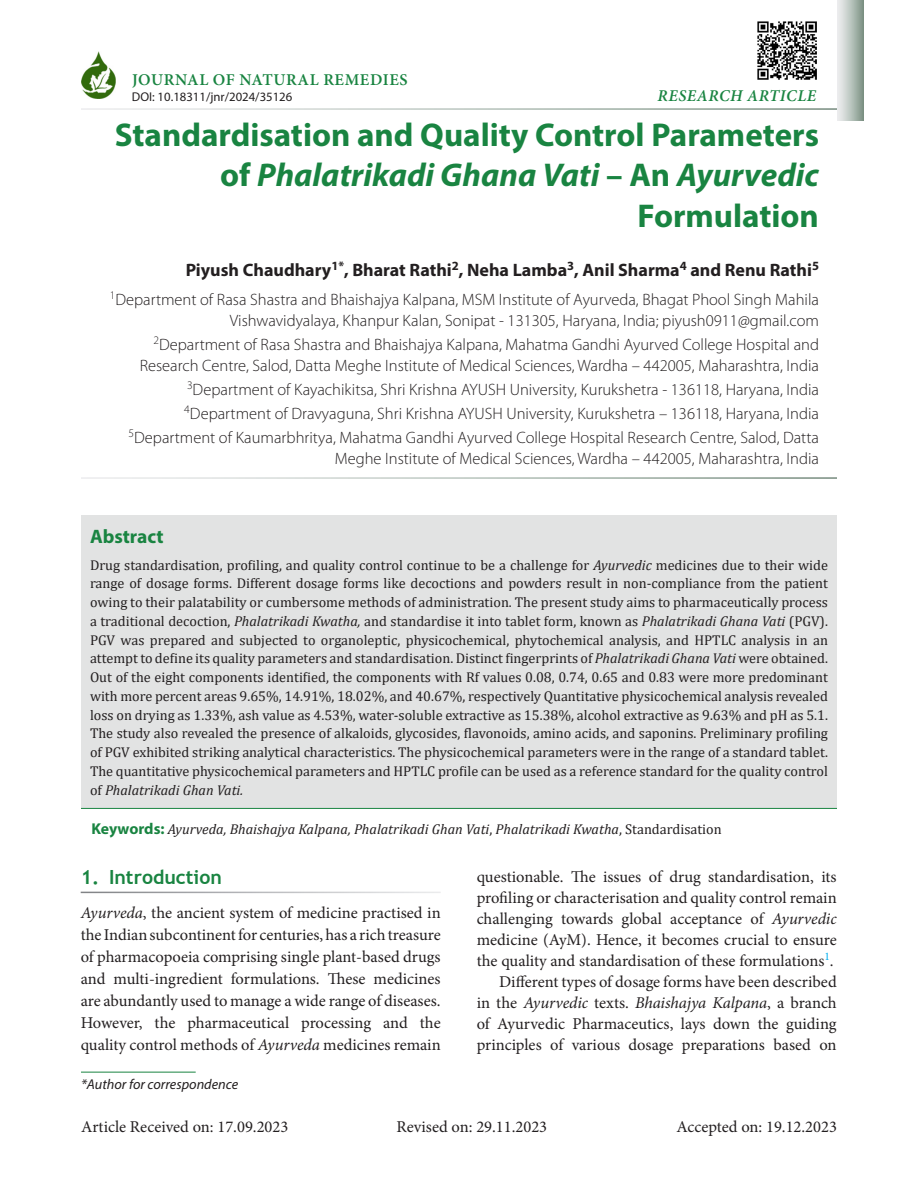
<style>
.page{position:relative;width:918px;height:1188px;background:#fff}
.page>*{position:absolute;margin:0;border:0;box-sizing:border-box;transform-origin:0 0}
.Article_title{font:700 33px/40.5px "Myriad Pro";color:#198441;text-align:right}
.A_level{font:700 19.5px "Trebuchet MS";color:#198441}
.Abstarct_head{font:700 19.5px "Myriad Pro";color:#198441}
.Author_group{font:700 18px "Myriad Pro";color:#231f20}
.Author_affiliation{font:300 16.5px/21px "Myriad Pro";color:#231f20;text-align:right}
.Para_flush{font:16.5px/22px "Minion Pro";letter-spacing:-.005em;color:#231f20;text-align:justify}
.Para_indent{font:16.5px/21px "Minion Pro";color:#231f20;text-align:justify}
.Article_history{font:16.5px "Minion Pro";color:#231f20}
.Journal_title{font:600 16.5px "Minion Pro";letter-spacing:.035em;color:#198441}
.Article_type{font:italic 600 16.5px "Minion Pro";letter-spacing:.035em;color:#198441}
.Abstract_text{font:14.25px/18.8px "Cambria";color:#231f20;text-align:justify}
.Keywords{font:italic 14.25px "Cambria";color:#231f20}
.Footnote1{font:italic 14.25px "Myriad Pro";color:#231f20}
.DOI{font:12.75px "Myriad Pro";color:#231f20}
.s1{font-style:italic}
.s2{font-family:"Myriad Pro";font-weight:700;font-style:normal;font-size:15.75px;color:#198441}
.s3{font-style:normal}
</style>
<div class="page">
<svg style="left:837px;top:0;width:27px;height:121px;background:#b8c3bd"></svg>
<img style="left:81px;top:52px;width:35px;height:46px">
<div style="left:81px;top:515px;width:756px;height:293px;background:#e2e3e3"></div>
<hr style="left:81px;top:808px;width:756px;height:1px;background:#198441">
<img style="left:758px;top:21px;width:58px;height:59px">
<hr style="left:81px;top:1072px;width:115px;height:1px;background:#198441">
<p class="Journal_title" style="left:132px;top:68px;width:277px">JOURNAL OF NATURAL REMEDIES</p>
<p class="DOI" style="left:132px;top:89px;width:162px">DOI: 10.18311/jnr/2024/35126</p>
<p class="Article_type" style="left:658px;top:84px;width:160px">RESEARCH ARTICLE</p>
<p class="Article_title" style="left:115px;top:113px;width:706px">Standardisation and Quality Control Parameters of <span class="s1">Phalatrikadi Ghana Vati</span> – An <span class="s1">Ayurvedic<br></span>Formulation</p>
<p class="Author_group" style="left:186px;top:258px;width:635px">Piyush Chaudhary<sup>1*</sup>, Bharat Rathi<sup>2</sup>, Neha Lamba<sup>3</sup>, Anil Sharma<sup>4</sup> and Renu Rathi<sup>5</sup></p>
<p class="Author_affiliation" style="left:110px;top:289px;width:711px"><sup>1</sup>Department of Rasa Shastra and Bhaishajya Kalpana, MSM Institute of Ayurveda, Bhagat Phool Singh Mahila<br>Vishwavidyalaya, Khanpur Kalan, Sonipat - 131305, Haryana, India; piyush0911@gmail.com</p>
<p class="Author_affiliation" style="left:140px;top:334px;width:681px"><sup>2</sup>Department of Rasa Shastra and Bhaishajya Kalpana, Mahatma Gandhi Ayurved College Hospital and<br>Research Centre, Salod, Datta Meghe Institute of Medical Sciences, Wardha – 442005, Maharashtra, India</p>
<p class="Author_affiliation" style="left:187px;top:379px;width:634px"><sup>3</sup>Department of Kayachikitsa, Shri Krishna AYUSH University, Kurukshetra - 136118, Haryana, India</p>
<p class="Author_affiliation" style="left:184px;top:403px;width:636px"><sup>4</sup>Department of Dravyaguna, Shri Krishna AYUSH University, Kurukshetra – 136118, Haryana, India</p>
<p class="Author_affiliation" style="left:129px;top:427px;width:692px"><sup>5</sup>Department of Kaumarbhritya, Mahatma Gandhi Ayurved College Hospital Research Centre, Salod, Datta<br>Meghe Institute of Medical Sciences, Wardha – 442005, Maharashtra, India</p>
<p class="Abstarct_head" style="left:90px;top:524px;width:75px">Abstract</p>
<p class="Abstract_text" style="left:90px;top:555px;width:740px">Drug standardisation, profiling, and quality control continue to be a challenge for <span class="s1">Ayurvedic</span> medicines due to their wide range of dosage forms. Different dosage forms like decoctions and powders result in non-compliance from the patient owing to their palatability or cumbersome methods of administration. The present study aims to pharmaceutically process a traditional decoction, <span class="s1">Phalatrikadi Kwatha,</span> and standardise it into tablet form, known as <span class="s1">Phalatrikadi Ghana Vati</span> (PGV).<br>PGV was prepared and subjected to organoleptic, physicochemical, phytochemical analysis, and HPTLC analysis in an attempt to define its quality parameters and standardisation. Distinct fingerprints of <span class="s1">Phalatrikadi Ghana Vati</span> were obtained.<br>Out of the eight components identified, the components with Rf values 0.08, 0.74, 0.65 and 0.83 were more predominant with more percent areas 9.65%, 14.91%, 18.02%, and 40.67%, respectively Quantitative physicochemical analysis revealed loss on drying as 1.33%, ash value as 4.53%, water-soluble extractive as 15.38%, alcohol extractive as 9.63% and pH as 5.1.<br>The study also revealed the presence of alkaloids, glycosides, flavonoids, amino acids, and saponins. Preliminary profiling of PGV exhibited striking analytical characteristics. The physicochemical parameters were in the range of a standard tablet.<br>The quantitative physicochemical parameters and HPTLC profile can be used as a reference standard for the quality control of <span class="s1">Phalatrikadi Ghan Vati.</span></p>
<p class="Keywords" style="left:92px;top:819px;width:632px"><span class="s2">Keywords:</span> Ayurveda, Bhaishajya Kalpana, Phalatrikadi Ghan Vati<span class="s3">,</span> Phalatrikadi Kwatha<span class="s3">, Standardisation</span></p>
<p class="A_level" style="left:81px;top:865px;width:143px">1. Introduction</p>
<p class="Para_flush" style="left:81px;top:902px;width:362px"><span class="s1">Ayurveda</span>, the ancient system of medicine practised in the Indian subcontinent for centuries, has a rich treasure of pharmacopoeia comprising single plant-based drugs and multi-ingredient formulations. These medicines are abundantly used to manage a wide range of diseases.<br>However, the pharmaceutical processing and the quality control methods of <span class="s1">Ayurveda</span> medicines remain</p>
<p class="Footnote1" style="left:81px;top:1075px;width:159px">*Author for correspondence</p>
<p class="Para_flush" style="left:477px;top:866px;width:362px;line-height:21px">questionable. The issues of drug standardisation, its profiling or characterisation and quality control remain challenging towards global acceptance of <span class="s1">Ayurvedic </span>medicine (AyM). Hence, it becomes crucial to ensure the quality and standardisation of these formulations<sup>1</sup>.</p>
<p class="Para_indent" style="left:477px;top:971px;width:362px;text-indent:22px">Different types of dosage forms have been described in the <span class="s1">Ayurvedic</span> texts. <span class="s1">Bhaishajya Kalpana</span>, a branch of Ayurvedic Pharmaceutics, lays down the guiding principles of various dosage preparations based on</p>
<p class="Article_history" style="left:81px;top:1116px;width:209px">Article Received on: 17.09.2023</p>
<p class="Article_history" style="left:396px;top:1116px;width:152px">Revised on: 29.11.2023</p>
<p class="Article_history" style="left:676px;top:1116px;width:162px">Accepted on: 19.12.2023</p>
</div>
